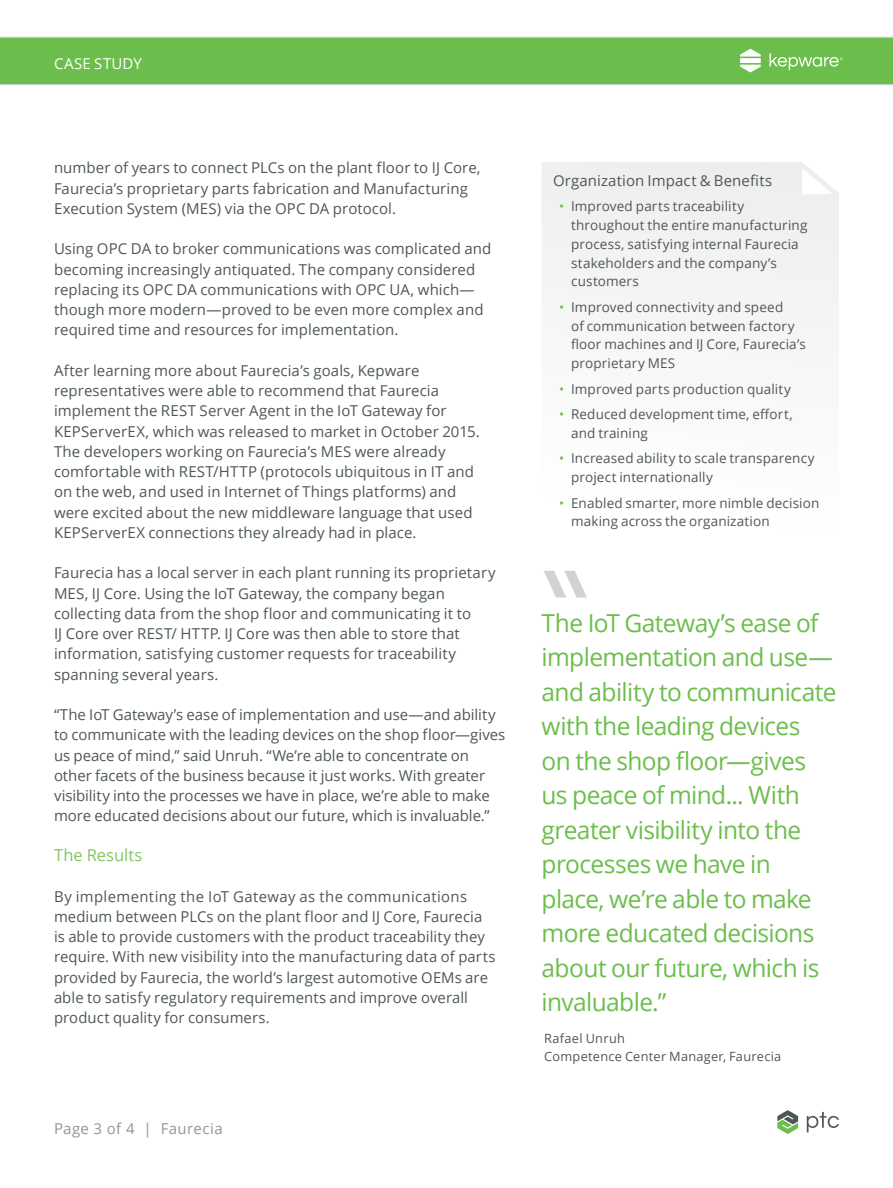
<style>
.page{position:relative;width:893px;height:1188px;background:#fff}
.page>*{position:absolute;margin:0;border:0;box-sizing:border-box;transform-origin:0 0}
._7__Pull_Quote_-_lar{font:139.5px "Te X Gyre Adventor";color:#d1d2d4}
._7__Pull_Quote_-_Tex{font:24.75px/34.5px "Open Sans";letter-spacing:-.025em;color:#6cbe4c}
._3__Text_Subhead_1{font:16.5px "Open Sans";letter-spacing:.005em;color:#82c663}
._4__Text_Body{font:15px/20.2px "Open Sans";letter-spacing:.005em;color:#4e5758}
._8__Sidebar_Subhead{font:15px "Open Sans";letter-spacing:.005em;color:#4e5758}
.t1{font:15px "Open Sans";letter-spacing:.025em;color:#939598}
.t2{font:15px "Open Sans";letter-spacing:.02em;color:#fff}
.t3{font:13.5px/18.8px "Open Sans";letter-spacing:.01em;color:#4e5758}
._7__Pull_Quote_-_Nam{font:12.75px/18px "Open Sans";letter-spacing:.02em;color:#4e5758}
.s1{color:#6cbe4c}
</style>
<div class="page">
<div style="left:0;top:37px;width:893px;height:48px;background:#6cbe4c"></div>
<svg style="left:769px;top:53px;width:74px;height:17px"></svg>
<svg style="left:740px;top:49px;width:21px;height:24px"></svg>
<svg style="left:777px;top:1110px;width:21px;height:24px"></svg>
<svg style="left:807px;top:1112px;width:32px;height:20px"></svg>
<div style="left:542px;top:162px;width:297px;height:163px;background:#f2f2f2"></div>
<svg style="left:802px;top:168px;width:31px;height:26px"></svg>
<p class="t2" style="left:54px;top:53px;width:89px">CASE STUDY</p>
<p class="_4__Text_Body" style="left:54px;top:158px;width:428px">number of years to connect PLCs on the plant floor to IJ Core,<br>Faurecia’s proprietary parts fabrication and Manufacturing<br>Execution System (MES) via the OPC DA protocol.</p>
<p class="_4__Text_Body" style="left:54px;top:239px;width:439px">Using OPC DA to broker communications was complicated and becoming increasingly antiquated. The company considered replacing its OPC DA communications with OPC UA, which— though more modern—proved to be even more complex and required time and resources for implementation.</p>
<p class="_4__Text_Body" style="left:54px;top:360px;width:427px">After learning more about Faurecia’s goals, Kepware representatives were able to recommend that Faurecia implement the REST Server Agent in the IoT Gateway for KEPServerEX, which was released to market in October 2015.<br>The developers working on Faurecia’s MES were already comfortable with REST/HTTP (protocols ubiquitous in IT and on the web, and used in Internet of Things platforms) and were excited about the new middleware language that used KEPServerEX connections they already had in place.</p>
<p class="_4__Text_Body" style="left:54px;top:563px;width:443px">Faurecia has a local server in each plant running its proprietary MES, IJ Core. Using the IoT Gateway, the company began collecting data from the shop floor and communicating it to<br>IJ Core over REST/ HTTP. IJ Core was then able to store that information, satisfying customer requests for traceability spanning several years.</p>
<p class="_4__Text_Body" style="left:54px;top:704px;width:453px">“The IoT Gateway’s ease of implementation and use—and ability to communicate with the leading devices on the shop floor—gives us peace of mind,” said Unruh. “We’re able to concentrate on other facets of the business because it just works. With greater visibility into the processes we have in place, we’re able to make more educated decisions about our future, which is invaluable.”</p>
<p class="_3__Text_Subhead_1" style="left:54px;top:844px;width:90px">The Results</p>
<p class="_4__Text_Body" style="left:54px;top:886px;width:443px">By implementing the IoT Gateway as the communications medium between PLCs on the plant floor and IJ Core, Faurecia is able to provide customers with the product traceability they require. With new visibility into the manufacturing data of parts provided by Faurecia, the world’s largest automotive OEMs are able to satisfy regulatory requirements and improve overall product quality for consumers.</p>
<p class="t1" style="left:54px;top:1118px;width:170px">Page 3 of 4 | Faurecia</p>
<p class="_8__Sidebar_Subhead" style="left:553px;top:170px;width:221px">Organization Impact &amp; Benefits</p>
<p class="t3" style="left:571px;top:197px;width:238px;text-indent:-12px"><span class="s1">•</span> Improved parts traceability throughout the entire manufacturing process, satisfying internal Faurecia stakeholders and the company’s customers</p>
<p class="t3" style="left:571px;top:297px;width:236px;text-indent:-12px"><span class="s1">•</span> Improved connectivity and speed<br>of communication between factory floor machines and IJ Core, Faurecia’s proprietary MES</p>
<p class="t3" style="left:559px;top:379px;width:233px"><span class="s1">•</span> Improved parts production quality</p>
<p class="t3" style="left:571px;top:405px;width:223px;text-indent:-12px"><span class="s1">•</span> Reduced development time, effort, and training</p>
<p class="t3" style="left:571px;top:449px;width:245px;text-indent:-12px"><span class="s1">•</span> Increased ability to scale transparency project internationally</p>
<p class="t3" style="left:571px;top:493px;width:250px;text-indent:-12px"><span class="s1">•</span> Enabled smarter, more nimble decision making across the organization</p>
<p class="_7__Pull_Quote_-_lar" style="left:530px;top:512px;width:72px">“</p>
<p class="_7__Pull_Quote_-_Tex" style="left:541px;top:605px;width:296px">The IoT Gateway’s ease of implementation and use— and ability to communicate with the leading devices<br>on the shop floor—gives us peace of mind... With greater visibility into the processes we have in place, we’re able to make more educated decisions about our future, which is invaluable.”</p>
<p class="_7__Pull_Quote_-_Nam" style="left:544px;top:1029px;width:239px">Rafael Unruh<br>Competence Center Manager, Faurecia</p>
</div>
